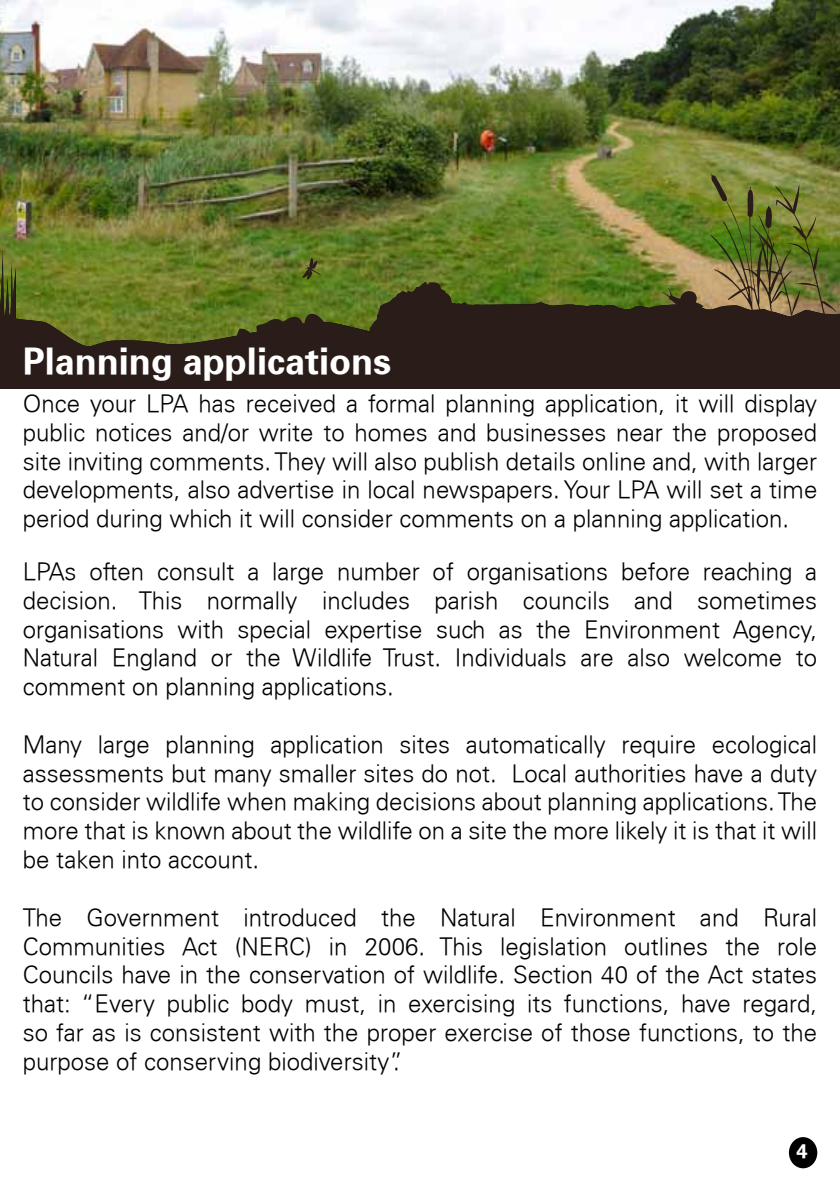
<style>
.page{position:relative;width:840px;height:1191px;background:#fff}
.page>*{position:absolute;margin:0;border:0;box-sizing:border-box;transform-origin:0 0}
.t1{font:700 36px "Univers";color:#fff}
.t2{font:300 24px/28.8px "Univers";color:#000;text-align:justify}
.t3{font:700 20px "Univers";color:#fff}
</style>
<div class="page">
<img style="left:0;top:0;width:839px;height:162px">
<img style="left:0;top:162px;width:839px;height:227px">
<img style="left:710px;top:173px;width:125px;height:167px">
<svg style="left:661px;top:287px;width:42px;height:20px"></svg>
<svg style="left:234px;top:310px;width:95px;height:36px;background:#3e3e1d"></svg>
<svg style="left:366px;top:282px;width:90px;height:83px;background:#332d1b"></svg>
<div style="left:788px;top:1137px;width:28px;height:31px;background:#000;border-radius:50%"></div>
<h1 class="t1" style="left:23px;top:339px;width:370px">Planning applications</h1>
<p class="t2" style="left:23px;top:389px;width:795px">Once your LPA has received a formal planning application, it will display public notices and/or write to homes and businesses near the proposed site inviting comments. They will also publish details online and, with larger developments, also advertise in local newspapers. Your LPA will set a time period during which it will consider comments on a planning application.</p>
<p class="t2" style="left:23px;top:557px;width:795px">LPAs often consult a large number of organisations before reaching a decision. This normally includes parish councils and sometimes organisations with special expertise such as the Environment Agency, Natural England or the Wildlife Trust. Individuals are also welcome to comment on planning applications.</p>
<p class="t2" style="left:23px;top:730px;width:795px">Many large planning application sites automatically require ecological assessments but many smaller sites do not. Local authorities have a duty to consider wildlife when making decisions about planning applications. The more that is known about the wildlife on a site the more likely it is that it will be taken into account.</p>
<p class="t2" style="left:23px;top:902px;width:795px">The Government introduced the Natural Environment and Rural Communities Act (NERC) in 2006. This legislation outlines the role Councils have in the conservation of wildlife. Section 40 of the Act states that: “Every public body must, in exercising its functions, have regard, so far as is consistent with the proper exercise of those functions, to the purpose of conserving biodiversity”.</p>
<p class="t3" style="left:795px;top:1139px;width:13px">4</p>
</div>
